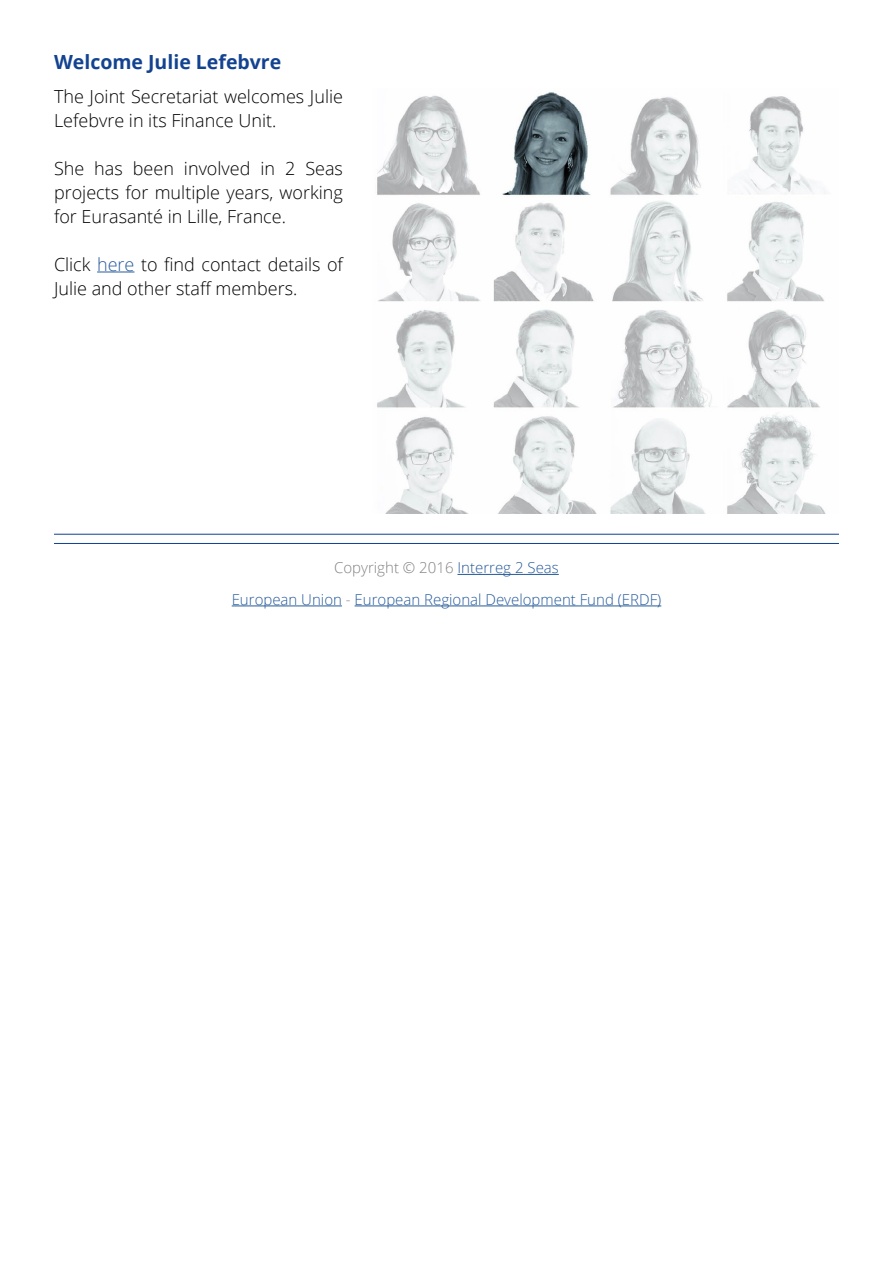
<style>
.page{position:relative;width:893px;height:1263px;background:#fff}
.page>*{position:absolute;margin:0;border:0;box-sizing:border-box;transform-origin:0 0}
.t1{font:700 19.5px "Open Sans";color:#134390}
.t2{font:300 18px/24px "Open Sans";color:#000}
.t3{font:300 15px/31.5px "Open Sans";color:#275b9b;text-align:center}
.s1{color:#275b9b}
.s2{color:#838382}
</style>
<div class="page">
<hr style="left:97px;top:272px;width:37px;height:1px;background:#275b9b">
<hr style="left:54px;top:543px;width:785px;height:1px;background:#0e4194">
<hr style="left:54px;top:534px;width:785px;height:1px;background:#0e4194">
<hr style="left:457px;top:574px;width:102px;height:1px;background:#275b9b">
<hr style="left:232px;top:605px;width:110px;height:1px;background:#275b9b">
<hr style="left:355px;top:605px;width:306px;height:1px;background:#275b9b">
<img style="left:377px;top:92px;width:449px;height:422px">
<p class="t1" style="left:54px;top:48px;width:229px">Welcome Julie Lefebvre</p>
<p class="t2" style="left:54px;top:84px;width:291px">The Joint Secretariat welcomes Julie<br>Lefebvre in its Finance Unit.</p>
<p class="t2" style="left:54px;top:156px;width:291px;text-align:justify">She has been involved in 2 Seas projects for multiple years, working for Eurasanté in Lille, France.</p>
<p class="t2" style="left:54px;top:252px;width:291px">Click <span class="s1">here</span> to find contact details of<br>Julie and other staff members.</p>
<p class="t3" style="left:232px;top:552px;width:431px"><span class="s2">Copyright © 2016</span> Interreg 2 Seas<br>European Union <span class="s2">-</span> European Regional Development Fund (ERDF)</p>
</div>
